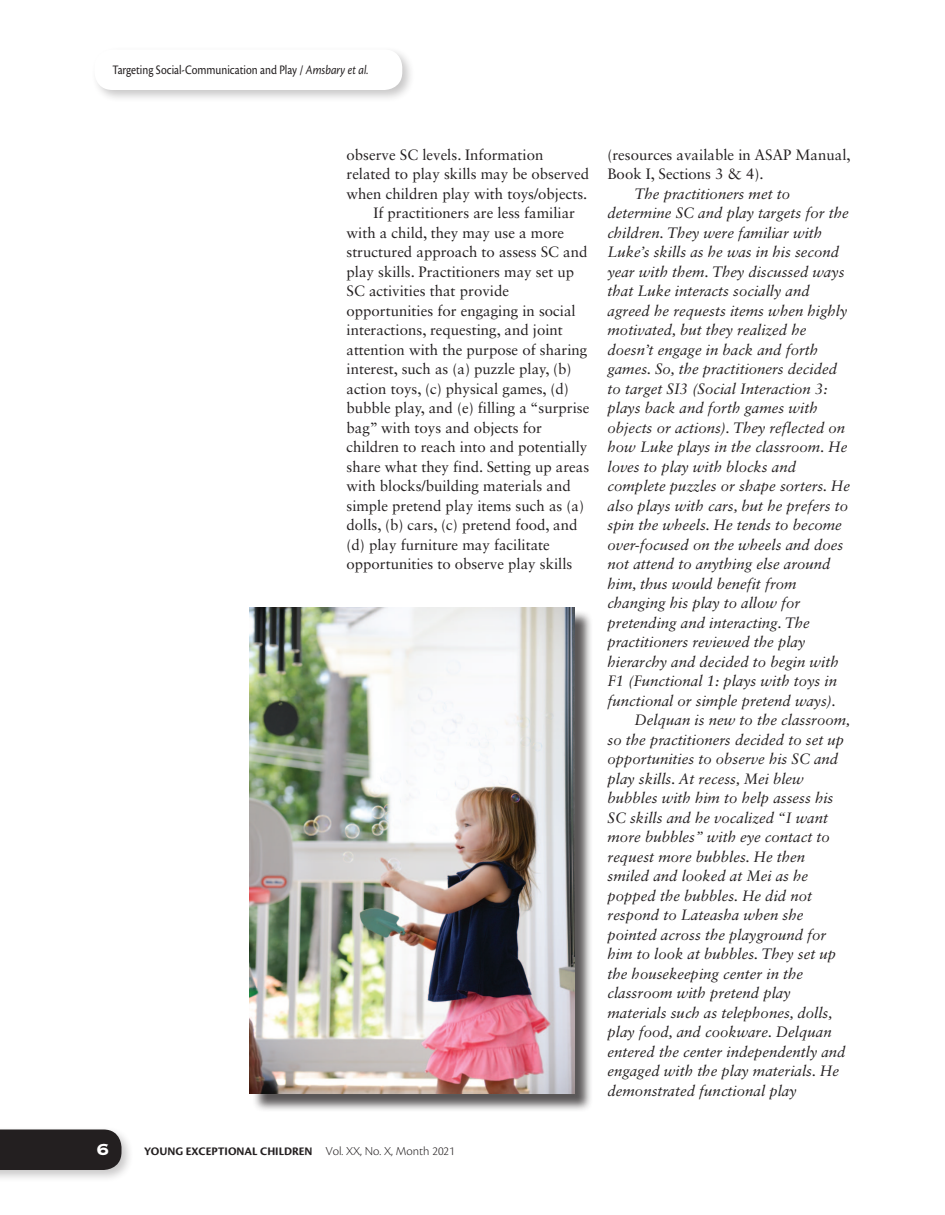
<style>
.page{position:relative;width:945px;height:1215px;background:#fff}
.page>*{position:absolute;margin:0;border:0;box-sizing:border-box;transform-origin:0 0}
.t1{font:21px "Copperplate Thirty Three BC";color:#fff}
.t2{font:italic 15px "Sabon LT Std";color:#231f20}
.t3{font:15px/19.5px "Sabon LT Std";color:#231f20}
.t4{font:13.5px "Cronos Pro";color:#231f20;scale:.85 1}
.t5{font:700 12px "Cronos Pro";color:#231f20}
.s1{font-style:italic}
.s2{font-weight:300;font-size:12.75px}
</style>
<div class="page">
<div style="left:91px;top:46px;width:324px;height:57px;background:#231f20;opacity:.25"></div>
<div style="left:94px;top:50px;width:308px;height:40px;background:#fff;border-radius:18px"></div>
<div style="left:0;top:1126px;width:134px;height:57px;background:#231f20;opacity:.25"></div>
<div style="left:0;top:1130px;width:122px;height:40px;background:#231f20"></div>
<div style="left:252px;top:610px;width:341px;height:502px;background:#231f20;opacity:.75"></div>
<img style="left:250px;top:608px;width:324px;height:485px">
<p class="t4" style="left:112px;top:62px;width:303px">Targeting Social-Communication and Play / <span class="s1">Amsbary et al.</span></p>
<p class="t3" style="left:346px;top:145px;width:198px">observe SC levels. Information</p>
<p class="t3" style="left:346px;top:164px;width:244px">related to play skills may be observed</p>
<p class="t3" style="left:346px;top:184px;width:242px">when children play with toys/objects.</p>
<p class="t3" style="left:374px;top:203px;width:203px">If practitioners are less familiar</p>
<p class="t3" style="left:346px;top:223px;width:219px">with a child, they may use a more</p>
<p class="t3" style="left:346px;top:242px;width:242px">structured approach to assess SC and</p>
<p class="t3" style="left:346px;top:262px;width:229px">play skills. Practitioners may set up</p>
<p class="t3" style="left:346px;top:281px;width:164px">SC activities that provide</p>
<p class="t3" style="left:346px;top:301px;width:231px">opportunities for engaging in social</p>
<p class="t3" style="left:346px;top:320px;width:218px">interactions, requesting, and joint</p>
<p class="t3" style="left:346px;top:340px;width:242px">attention with the purpose of sharing</p>
<p class="t3" style="left:346px;top:359px;width:227px">interest, such as (a) puzzle play, (b)</p>
<p class="t3" style="left:346px;top:379px;width:224px">action toys, (c) physical games, (d)</p>
<p class="t3" style="left:346px;top:398px;width:244px">bubble play, and (e) filling a “surprise</p>
<p class="t3" style="left:346px;top:418px;width:197px">bag” with toys and objects for</p>
<p class="t3" style="left:346px;top:437px;width:242px">children to reach into and potentially</p>
<p class="t3" style="left:346px;top:457px;width:244px">share what they find. Setting up areas</p>
<p class="t3" style="left:346px;top:476px;width:226px">with blocks/building materials and</p>
<p class="t3" style="left:346px;top:496px;width:239px">simple pretend play items such as (a)</p>
<p class="t3" style="left:346px;top:515px;width:232px">dolls, (b) cars, (c) pretend food, and</p>
<p class="t3" style="left:346px;top:535px;width:205px">(d) play furniture may facilitate</p>
<p class="t3" style="left:346px;top:554px;width:227px">opportunities to observe play skills</p>
<h1 class="t1" style="left:96px;top:1139px;width:14px">6</h1>
<p class="t5" style="left:144px;top:1145px;width:312px">YOUNG EXCEPTIONAL CHILDREN <span class="s2">Vol. XX, No. X, Month 2021</span></p>
<p class="t3" style="left:608px;top:145px;width:245px">(resources available in ASAP Manual,<br>Book I, Sections 3 &amp; 4).</p>
<p class="t2" style="left:634px;top:185px;width:157px">The practitioners met to</p>
<p class="t2" style="left:608px;top:205px;width:243px">determine SC and play targets for the</p>
<p class="t2" style="left:608px;top:224px;width:216px">children. They were familiar with</p>
<p class="t2" style="left:608px;top:244px;width:233px">Luke’s skills as he was in his second</p>
<p class="t2" style="left:608px;top:263px;width:239px">year with them. They discussed ways</p>
<p class="t2" style="left:608px;top:283px;width:204px">that Luke interacts socially and</p>
<p class="t2" style="left:608px;top:302px;width:241px">agreed he requests items when highly</p>
<p class="t2" style="left:608px;top:322px;width:200px">motivated, but they realized he</p>
<p class="t2" style="left:608px;top:341px;width:212px">doesn’t engage in back and forth</p>
<p class="t2" style="left:608px;top:361px;width:231px">games. So, the practitioners decided</p>
<p class="t2" style="left:608px;top:380px;width:222px">to target SI3 (Social Interaction 3:</p>
<p class="t2" style="left:608px;top:400px;width:212px">plays back and forth games with</p>
<p class="t2" style="left:608px;top:419px;width:239px">objects or actions). They reflected on</p>
<p class="t2" style="left:608px;top:439px;width:241px">how Luke plays in the classroom. He</p>
<p class="t2" style="left:608px;top:458px;width:190px">loves to play with blocks and</p>
<p class="t2" style="left:608px;top:478px;width:244px">complete puzzles or shape sorters. He</p>
<p class="t2" style="left:608px;top:497px;width:242px">also plays with cars, but he prefers to</p>
<p class="t2" style="left:608px;top:517px;width:236px">spin the wheels. He tends to become</p>
<p class="t2" style="left:608px;top:536px;width:237px">over-focused on the wheels and does</p>
<p class="t2" style="left:608px;top:556px;width:225px">not attend to anything else around</p>
<p class="t2" style="left:608px;top:575px;width:191px">him, thus would benefit from</p>
<p class="t2" style="left:608px;top:595px;width:194px">changing his play to allow for</p>
<p class="t2" style="left:608px;top:614px;width:204px">pretending and interacting. The</p>
<p class="t2" style="left:608px;top:634px;width:199px">practitioners reviewed the play</p>
<p class="t2" style="left:608px;top:653px;width:233px">hierarchy and decided to begin with</p>
<p class="t2" style="left:608px;top:673px;width:231px">F1 (Functional 1: plays with toys in</p>
<p class="t2" style="left:608px;top:692px;width:230px">functional or simple pretend ways).</p>
<p class="t2" style="left:634px;top:712px;width:217px">Delquan is new to the classroom,</p>
<p class="t2" style="left:608px;top:731px;width:238px">so the practitioners decided to set up</p>
<p class="t2" style="left:608px;top:751px;width:232px">opportunities to observe his SC and</p>
<p class="t2" style="left:608px;top:770px;width:198px">play skills. At recess, Mei blew</p>
<p class="t2" style="left:608px;top:790px;width:227px">bubbles with him to help assess his</p>
<p class="t2" style="left:608px;top:809px;width:222px">SC skills and he vocalized “I want</p>
<p class="t2" style="left:608px;top:829px;width:224px">more bubbles” with eye contact to</p>
<p class="t2" style="left:608px;top:848px;width:199px">request more bubbles. He then</p>
<p class="t2" style="left:608px;top:868px;width:202px">smiled and looked at Mei as he</p>
<p class="t2" style="left:608px;top:887px;width:206px">popped the bubbles. He did not</p>
<p class="t2" style="left:608px;top:907px;width:197px">respond to Lateasha when she</p>
<p class="t2" style="left:608px;top:926px;width:220px">pointed across the playground for</p>
<p class="t2" style="left:608px;top:946px;width:230px">him to look at bubbles. They set up</p>
<p class="t2" style="left:608px;top:965px;width:197px">the housekeeping center in the</p>
<p class="t2" style="left:608px;top:985px;width:185px">classroom with pretend play</p>
<p class="t2" style="left:608px;top:1004px;width:227px">materials such as telephones, dolls,</p>
<p class="t2" style="left:608px;top:1024px;width:226px">play food, and cookware. Delquan</p>
<p class="t2" style="left:608px;top:1043px;width:240px">entered the center independently and</p>
<p class="t2" style="left:608px;top:1063px;width:233px">engaged with the play materials. He</p>
<p class="t2" style="left:608px;top:1082px;width:191px">demonstrated functional play</p>
</div>
